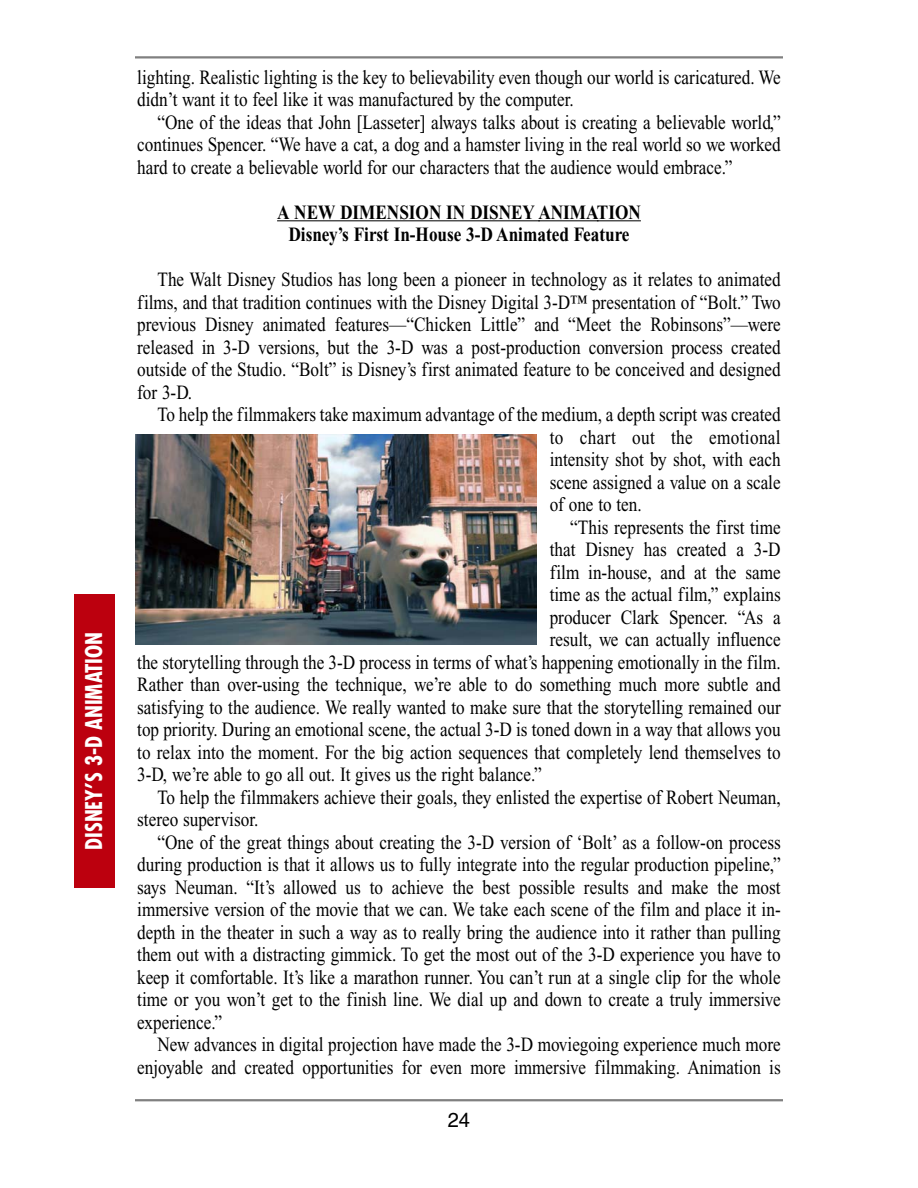
<style>
.page{position:relative;width:918px;height:1188px;background:#fff}
.page>*{position:absolute;margin:0;border:0;box-sizing:border-box;transform-origin:0 0}
.t1{font:700 condensed 22.5px "Futura";color:#fff}
.t2{font:20.25px/22.5px "Times New Roman";color:#000;text-align:justify;scale:.85 1}
.t3{font:700 20.25px/22.5px "Times New Roman";color:#000;text-align:center;scale:.85 1}
.t4{font:20.25px "Helvetica";color:#000}
</style>
<div class="page">
<hr style="left:277px;top:220px;width:263px;height:1px;background:#000">
<hr style="left:538px;top:220px;width:61px;height:1px;background:#000">
<hr style="left:597px;top:220px;width:44px;height:1px;background:#000">
<hr style="left:135px;top:56px;width:648px;height:2px;background:#808080">
<hr style="left:135px;top:1099px;width:648px;height:2px;background:#808080">
<div style="left:74px;top:594px;width:40px;height:294px;background:#bc000e"></div>
<img style="left:135px;top:435px;width:401px;height:209px">
<p class="t1" style="left:84px;top:850px;width:220px;rotate:-90deg">DISNEY’S 3-D ANIMATION</p>
<p class="t2" style="left:137px;top:68px;width:759px">lighting. Realistic lighting is the key to believability even though our world is caricatured. We didn’t want it to feel like it was manufactured by the computer.</p>
<p class="t2" style="left:137px;top:113px;width:759px;text-indent:20px">“One of the ideas that John [Lasseter] always talks about is creating a believable world,” continues Spencer. “We have a cat, a dog and a hamster living in the real world so we worked hard to create a believable world for our characters that the audience would embrace.”</p>
<p class="t3" style="left:277px;top:203px;width:430px">A NEW DIMENSION IN DISNEY ANIMATION<br>Disney’s First In-House 3-D Animated Feature</p>
<p class="t2" style="left:137px;top:270px;width:759px;text-indent:20px">The Walt Disney Studios has long been a pioneer in technology as it relates to animated films, and that tradition continues with the Disney Digital 3-D™ presentation of “Bolt.” Two previous Disney animated features—“Chicken Little” and “Meet the Robinsons”—were released in 3-D versions, but the 3-D was a post-production conversion process created outside of the Studio. “Bolt” is Disney’s first animated feature to be conceived and designed for 3-D.</p>
<p class="t2" style="left:550px;top:405px;width:273px;text-indent:-392px">To help the filmmakers take maximum advantage of the medium, a depth script was created to chart out the emotional intensity shot by shot, with each scene assigned a value on a scale of one to ten.</p>
<p class="t2" style="left:570px;top:518px;width:249px">“This represents the first time</p>
<p class="t2" style="left:550px;top:540px;width:273px">that Disney has created a 3-D</p>
<p class="t2" style="left:550px;top:563px;width:273px">film in-house, and at the same</p>
<p class="t2" style="left:550px;top:585px;width:273px">time as the actual film,” explains</p>
<p class="t2" style="left:550px;top:608px;width:273px">producer Clark Spencer. “As a</p>
<p class="t2" style="left:550px;top:630px;width:273px">result, we can actually influence</p>
<p class="t2" style="left:137px;top:653px;width:759px">the storytelling through the 3-D process in terms of what’s happening emotionally in the film.</p>
<p class="t2" style="left:137px;top:675px;width:759px">Rather than over-using the technique, we’re able to do something much more subtle and</p>
<p class="t2" style="left:137px;top:698px;width:759px">satisfying to the audience. We really wanted to make sure that the storytelling remained our</p>
<p class="t2" style="left:137px;top:720px;width:759px">top priority. During an emotional scene, the actual 3-D is toned down in a way that allows you</p>
<p class="t2" style="left:137px;top:743px;width:759px">to relax into the moment. For the big action sequences that completely lend themselves to</p>
<p class="t2" style="left:137px;top:765px;width:478px">3-D, we’re able to go all out. It gives us the right balance.”</p>
<p class="t2" style="left:158px;top:788px;width:735px">To help the filmmakers achieve their goals, they enlisted the expertise of Robert Neuman,</p>
<p class="t2" style="left:137px;top:810px;width:144px">stereo supervisor.</p>
<p class="t2" style="left:158px;top:833px;width:735px">“One of the great things about creating the 3-D version of ‘Bolt’ as a follow-on process</p>
<p class="t2" style="left:137px;top:855px;width:759px">during production is that it allows us to fully integrate into the regular production pipeline,”</p>
<p class="t2" style="left:137px;top:878px;width:759px">says Neuman. “It’s allowed us to achieve the best possible results and make the most</p>
<p class="t2" style="left:137px;top:900px;width:759px">immersive version of the movie that we can. We take each scene of the film and place it in-</p>
<p class="t2" style="left:137px;top:923px;width:759px">depth in the theater in such a way as to really bring the audience into it rather than pulling</p>
<p class="t2" style="left:137px;top:945px;width:759px">them out with a distracting gimmick. To get the most out of the 3-D experience you have to</p>
<p class="t2" style="left:137px;top:968px;width:759px">keep it comfortable. It’s like a marathon runner. You can’t run at a single clip for the whole</p>
<p class="t2" style="left:137px;top:990px;width:759px">time or you won’t get to the finish line. We dial up and down to create a truly immersive</p>
<p class="t2" style="left:137px;top:1013px;width:102px">experience.”</p>
<p class="t2" style="left:158px;top:1035px;width:735px">New advances in digital projection have made the 3-D moviegoing experience much more</p>
<p class="t2" style="left:137px;top:1058px;width:759px">enjoyable and created opportunities for even more immersive filmmaking. Animation is</p>
<p class="t4" style="left:448px;top:1113px;width:24px">24</p>
</div>
